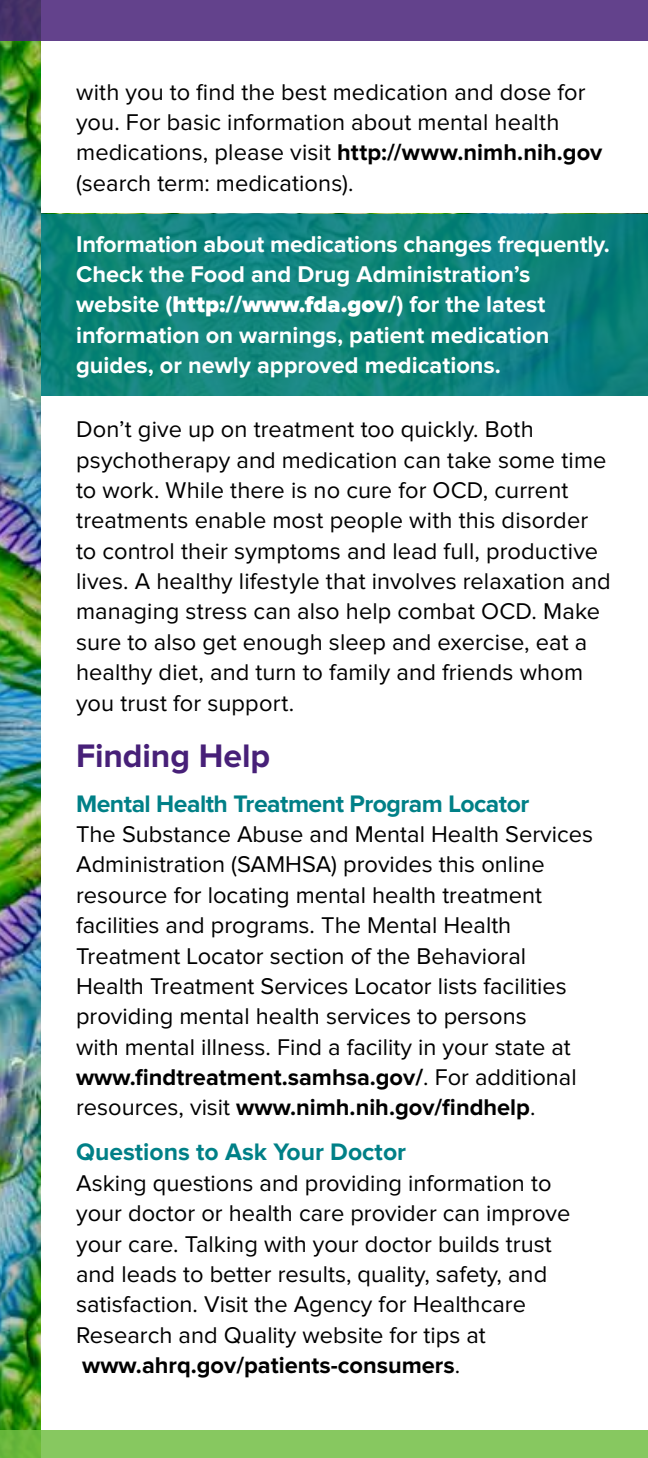
<style>
.page{position:relative;width:648px;height:1458px;background:#fff}
.page>*{position:absolute;margin:0;border:0;box-sizing:border-box;transform-origin:0 0}
.t1{font:700 33.75px "Proxima Nova";letter-spacing:-.005em;color:#472078}
.t2{font:700 24.75px "Proxima Nova";letter-spacing:-.02em;color:#008087}
.t3{font:700 24.75px "Proxima Nova";color:#008087}
.t4{font:23.62px/30.4px "Proxima Nova";color:#000}
.t5{font:700 23.62px/30.4px "Proxima Nova";color:#fff}
.s1{font-weight:700}
.s2{font-weight:900}
</style>
<div class="page">
<svg style="left:40px;top:214px;width:608px;height:181px;background:#0e837b"></svg>
<img style="left:0;top:40px;width:40px;height:1390px">
<div style="left:0;top:1430px;width:648px;height:28px;background:#87c860"></div>
<div style="left:0;top:0;width:648px;height:40px;background:#63428c"></div>
<p class="t4" style="left:76px;top:78px;width:528px">with you to find the best medication and dose for you. For basic information about mental health medications, please visit <span class="s1">http://www.nimh.nih.gov </span>(search term: medications).</p>
<p class="t5" style="left:76px;top:230px;width:535px">Information about medications changes frequently.<br>Check the Food and Drug Administration’s website (<span class="s2">http://www.fda.gov/</span>) for the latest information on warnings, patient medication guides, or newly approved medications.</p>
<p class="t4" style="left:76px;top:415px;width:536px">Don’t give up on treatment too quickly. Both psychotherapy and medication can take some time to work. While there is no cure for OCD, current treatments enable most people with this disorder to control their symptoms and lead full, productive lives. A healthy lifestyle that involves relaxation and managing stress can also help combat OCD. Make sure to also get enough sleep and exercise, eat a healthy diet, and turn to family and friends whom you trust for support.</p>
<h2 class="t1" style="left:76px;top:740px;width:196px">Finding Help</h2>
<h3 class="t2" style="left:76px;top:792px;width:455px">Mental Health Treatment Program Locator</h3>
<p class="t4" style="left:76px;top:820px;width:518px">The Substance Abuse and Mental Health Services Administration (SAMHSA) provides this online resource for locating mental health treatment facilities and programs. The Mental Health Treatment Locator section of the Behavioral Health Treatment Services Locator lists facilities providing mental health services to persons<br>with mental illness. Find a facility in your state at <span class="s1">www.findtreatment.samhsa.gov/</span>. For additional resources, visit <span class="s1">www.nimh.nih.gov/findhelp</span>.</p>
<h3 class="t3" style="left:76px;top:1141px;width:332px">Questions to Ask Your Doctor</h3>
<p class="t4" style="left:76px;top:1169px;width:496px">Asking questions and providing information to your doctor or health care provider can improve your care. Talking with your doctor builds trust and leads to better results, quality, safety, and satisfaction. Visit the Agency for Healthcare Research and Quality website for tips at <span class="s1">www.ahrq.gov/patients-consumers</span>.</p>
</div>
